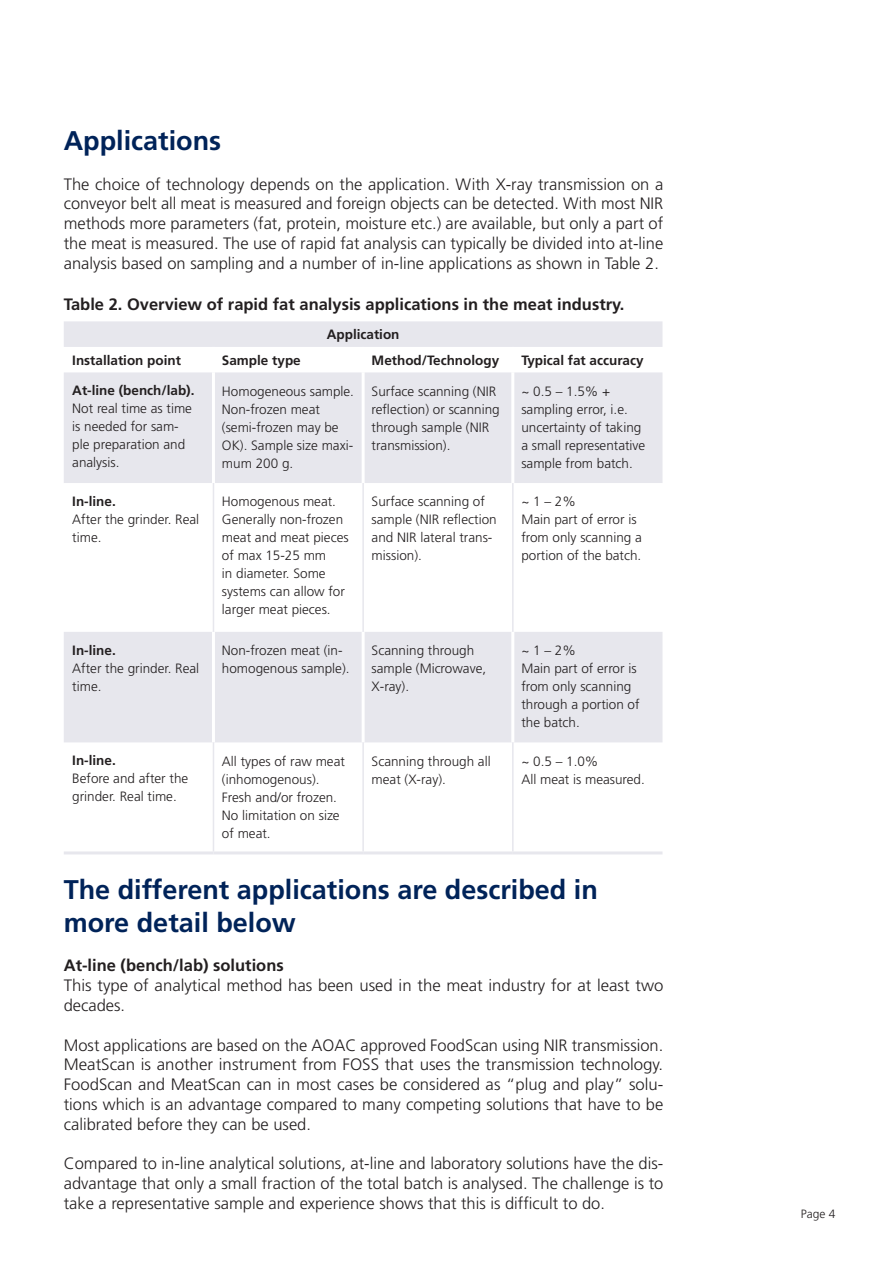
<style>
.page{position:relative;width:893px;height:1263px;background:#fff}
.page>*{position:absolute;margin:0;border:0;box-sizing:border-box;transform-origin:0 0}
.Blå_top_tekst{font:700 27px/32.4px "Frutiger";color:#002359}
.Brød{font:300 16.5px/19.8px "Frutiger";color:#231f20;text-align:justify}
.Rubrik{font:700 16.5px "Frutiger";color:#231f20}
.Skema{font:300 13.5px/18px "Frutiger";color:#231f20}
.Skema_fed{font:700 13.5px "Frutiger";color:#231f20}
.t1{font:300 12px "Frutiger";color:#231f20}
</style>
<div class="page">
<svg style="left:64px;top:321px;width:598px;height:421px;fill:#e7e7ed"></svg>
<hr style="left:362px;top:347px;width:3px;height:25px;background:#fff">
<hr style="left:511px;top:347px;width:3px;height:25px;background:#fff">
<hr style="left:212px;top:347px;width:3px;height:25px;background:#fff">
<hr style="left:212px;top:372px;width:3px;height:111px;background:#fff">
<hr style="left:362px;top:372px;width:3px;height:111px;background:#fff">
<hr style="left:511px;top:372px;width:3px;height:111px;background:#fff">
<hr style="left:212px;top:632px;width:3px;height:110px;background:#fff">
<hr style="left:511px;top:632px;width:3px;height:110px;background:#fff">
<hr style="left:362px;top:632px;width:3px;height:110px;background:#fff">
<hr style="left:213px;top:483px;width:1px;height:149px;background:#e7e7ed">
<hr style="left:362px;top:483px;width:2px;height:149px;background:#e7e7ed">
<hr style="left:512px;top:483px;width:2px;height:149px;background:#e7e7ed">
<hr style="left:213px;top:742px;width:1px;height:109px;background:#e7e7ed">
<hr style="left:362px;top:742px;width:2px;height:109px;background:#e7e7ed">
<hr style="left:512px;top:742px;width:2px;height:109px;background:#e7e7ed">
<hr style="left:64px;top:851px;width:149px;height:3px;background:#e7e7ed">
<hr style="left:213px;top:851px;width:150px;height:3px;background:#e7e7ed">
<hr style="left:363px;top:851px;width:150px;height:3px;background:#e7e7ed">
<hr style="left:513px;top:851px;width:149px;height:3px;background:#e7e7ed">
<p class="Blå_top_tekst" style="left:64px;top:124px;width:159px">Applications</p>
<p class="Brød" style="left:64px;top:174px;width:601px">The choice of technology depends on the application. With X-ray transmission on a conveyor belt all meat is measured and foreign objects can be detected. With most NIR methods more parameters (fat, protein, moisture etc.) are available, but only a part of the meat is measured. The use of rapid fat analysis can typically be divided into at-line analysis based on sampling and a number of in-line applications as shown in Table 2.</p>
<p class="Rubrik" style="left:64px;top:294px;width:562px">Table 2. Overview of rapid fat analysis applications in the meat industry.</p>
<p class="Skema_fed" style="left:327px;top:327px;width:74px">Application</p>
<p class="Skema_fed" style="left:72px;top:352px;width:110px">Installation point</p>
<p class="Skema_fed" style="left:222px;top:352px;width:80px">Sample type</p>
<p class="Skema_fed" style="left:372px;top:352px;width:129px">Method/Technology</p>
<p class="Skema_fed" style="left:521px;top:352px;width:124px">Typical fat accuracy</p>
<p class="Skema_fed" style="left:72px;top:383px;width:124px">At-line (bench/lab).</p>
<p class="Skema" style="left:72px;top:400px;width:121px">Not real time as time is needed for sam&shy;ple preparation and analysis.</p>
<p class="Skema" style="left:222px;top:382px;width:134px">Homogeneous sample.<br>Non-frozen meat (semi-frozen may be<br>OK). Sample size maxi&shy;mum 200 g.</p>
<p class="Skema" style="left:372px;top:382px;width:130px">Surface scanning (NIR reflection) or scanning through sample (NIR transmission).</p>
<p class="Skema" style="left:521px;top:382px;width:125px">~ 0.5 – 1.5% + sampling error, i.e. uncertainty of taking a small representative sample from batch.</p>
<p class="Skema_fed" style="left:72px;top:493px;width:45px">In-line.</p>
<p class="Skema" style="left:72px;top:510px;width:129px">After the grinder. Real time.</p>
<p class="Skema_fed" style="left:72px;top:642px;width:45px">In-line.</p>
<p class="Skema" style="left:72px;top:659px;width:129px">After the grinder. Real time.</p>
<p class="Skema_fed" style="left:72px;top:753px;width:45px">In-line.</p>
<p class="Skema" style="left:72px;top:770px;width:118px">Before and after the grinder. Real time.</p>
<p class="Skema" style="left:222px;top:493px;width:116px">Homogenous meat.</p>
<p class="Skema" style="left:222px;top:511px;width:128px">Generally non-frozen meat and meat pieces of max 15-25 mm<br>in diameter. Some systems can allow for larger meat pieces.</p>
<p class="Skema" style="left:372px;top:493px;width:127px">Surface scanning of sample (NIR reflection and NIR lateral trans&shy;mission).</p>
<p class="Skema" style="left:521px;top:493px;width:56px">~ 1 – 2%</p>
<p class="Skema" style="left:521px;top:511px;width:122px">Main part of error is from only scanning a portion of the batch.</p>
<p class="Skema" style="left:222px;top:641px;width:129px">Non-frozen meat (in&shy;homogenous sample).</p>
<p class="Skema" style="left:372px;top:641px;width:116px">Scanning through sample (Microwave,<br>X-ray).</p>
<p class="Skema" style="left:521px;top:641px;width:56px">~ 1 – 2%</p>
<p class="Skema" style="left:521px;top:659px;width:120px">Main part of error is from only scanning through a portion of the batch.</p>
<p class="Skema" style="left:222px;top:752px;width:124px">All types of raw meat (inhomogenous).</p>
<p class="Skema" style="left:222px;top:788px;width:117px">Fresh and/or frozen.</p>
<p class="Skema" style="left:222px;top:806px;width:119px">No limitation on size of meat.</p>
<p class="Skema" style="left:372px;top:752px;width:121px">Scanning through all meat (X-ray).</p>
<p class="Skema" style="left:521px;top:752px;width:79px">~ 0.5 – 1.0%</p>
<p class="Skema" style="left:521px;top:770px;width:125px">All meat is measured.</p>
<p class="Blå_top_tekst" style="left:64px;top:874px;width:536px">The different applications are described in more detail below</p>
<p class="Rubrik" style="left:64px;top:956px;width:221px">At-line (bench/lab) solutions</p>
<p class="Brød" style="left:64px;top:976px;width:601px">This type of analytical method has been used in the meat industry for at least two decades.</p>
<p class="Brød" style="left:64px;top:1035px;width:601px">Most applications are based on the AOAC approved FoodScan using NIR transmission.<br>MeatScan is another instrument from FOSS that uses the transmission technology.<br>FoodScan and MeatScan can in most cases be considered as “plug and play” solu&shy;tions which is an advantage compared to many competing solutions that have to be calibrated before they can be used.</p>
<p class="Brød" style="left:64px;top:1154px;width:601px">Compared to in-line analytical solutions, at-line and laboratory solutions have the dis&shy;advantage that only a small fraction of the total batch is analysed. The challenge is to take a representative sample and experience shows that this is difficult to do.</p>
<p class="t1" style="left:801px;top:1207px;width:36px">Page 4</p>
</div>
